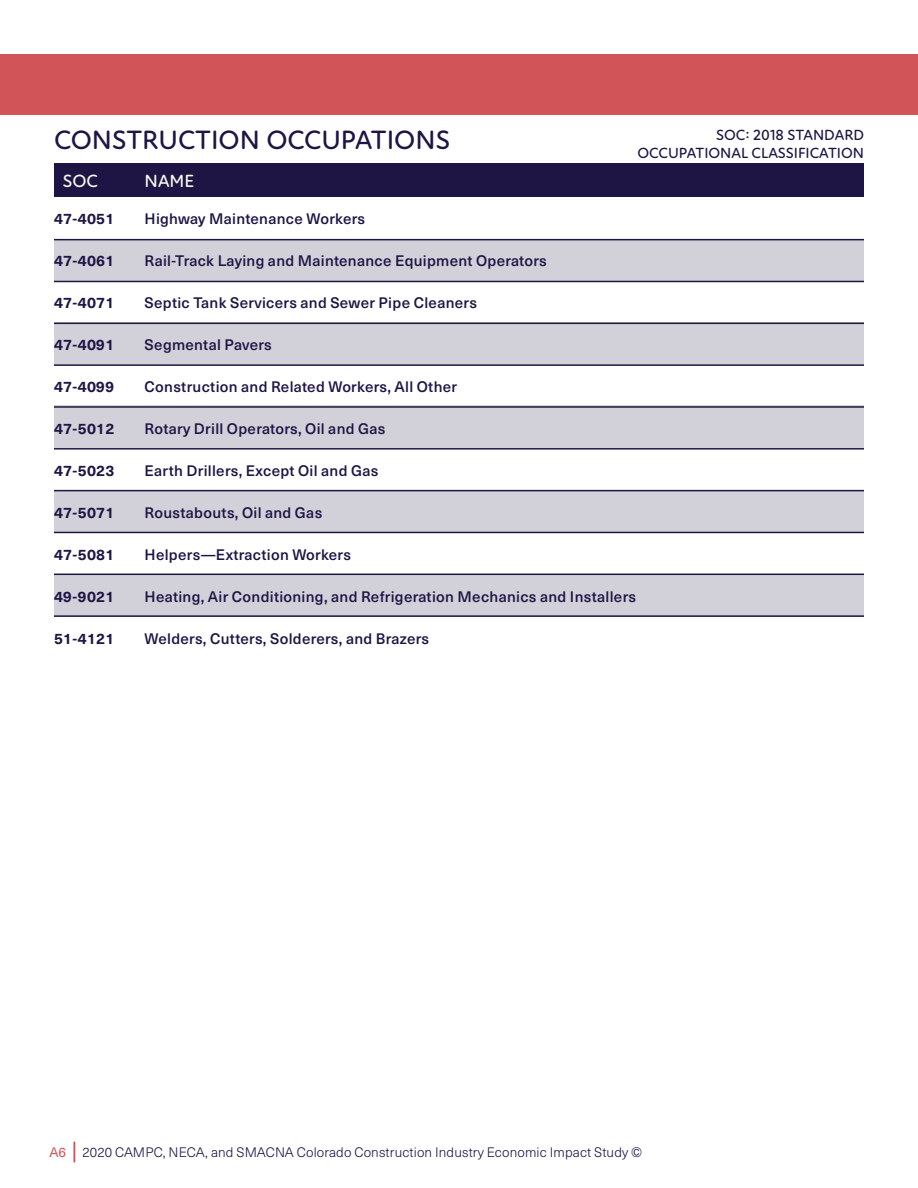
<style>
.page{position:relative;width:918px;height:1188px;background:#fff}
.page>*{position:absolute;margin:0;border:0;box-sizing:border-box;transform-origin:0 0}
.t1{font:500 27px "Atten Round New";color:#1e1545}
.t2{font:500 18px "Atten Round New";color:#fcfaf1}
.t3{font:500 15px "Neue Haas Unica W1 G";letter-spacing:.02em;color:#1e1545}
.t4{font:700 15px "Neue Haas Unica W1 G";letter-spacing:.02em;color:#1e1545}
.t5{font:500 15px/18px "Atten Round New";color:#1e1545;text-align:right}
.t6{font:300 13.5px "Neue Haas Unica W1 G";letter-spacing:.01em;color:#1e1545}
.s1{font-weight:400;color:#d15459}
</style>
<div class="page">
<hr style="left:73px;top:1142px;width:2px;height:21px;background:#d15459">
<div style="left:54px;top:405px;width:810px;height:43px;background:#d2d0d9"></div>
<div style="left:54px;top:240px;width:810px;height:42px;background:#d2d0d9"></div>
<div style="left:54px;top:322px;width:810px;height:42px;background:#d2d0d9"></div>
<div style="left:54px;top:490px;width:810px;height:42px;background:#d2d0d9"></div>
<div style="left:54px;top:574px;width:810px;height:43px;background:#d2d0d9"></div>
<div style="left:54px;top:164px;width:810px;height:33px;background:#1e1545"></div>
<hr style="left:54px;top:239px;width:810px;height:1px;background:#1e1545">
<hr style="left:54px;top:281px;width:810px;height:1px;background:#1e1545">
<hr style="left:54px;top:323px;width:810px;height:1px;background:#1e1545">
<hr style="left:54px;top:364px;width:810px;height:2px;background:#1e1545">
<hr style="left:54px;top:406px;width:810px;height:2px;background:#1e1545">
<hr style="left:54px;top:448px;width:810px;height:2px;background:#1e1545">
<hr style="left:54px;top:490px;width:810px;height:1px;background:#1e1545">
<hr style="left:54px;top:532px;width:810px;height:1px;background:#1e1545">
<hr style="left:54px;top:574px;width:810px;height:1px;background:#1e1545">
<hr style="left:54px;top:615px;width:810px;height:2px;background:#1e1545">
<div style="left:0;top:54px;width:918px;height:61px;background:#d15459"></div>
<h1 class="t1" style="left:54px;top:124px;width:398px">CONSTRUCTION OCCUPATIONS</h1>
<p class="t5" style="left:637px;top:126px;width:228px">SOC: 2018 STANDARD<br>OCCUPATIONAL CLASSIFICATION</p>
<p class="t2" style="left:63px;top:170px;width:37px">SOC</p>
<p class="t4" style="left:54px;top:208px;width:62px">47-4051</p>
<p class="t4" style="left:54px;top:250px;width:62px">47-4061</p>
<p class="t4" style="left:54px;top:292px;width:62px">47-4071</p>
<p class="t4" style="left:54px;top:334px;width:62px">47-4091</p>
<p class="t4" style="left:54px;top:376px;width:62px">47-4099</p>
<p class="t4" style="left:54px;top:418px;width:62px">47-5012</p>
<p class="t4" style="left:54px;top:460px;width:62px">47-5023</p>
<p class="t4" style="left:54px;top:502px;width:62px">47-5071</p>
<p class="t4" style="left:54px;top:544px;width:62px">47-5081</p>
<p class="t4" style="left:54px;top:586px;width:62px">49-9021</p>
<p class="t4" style="left:54px;top:628px;width:62px">51-4121</p>
<p class="t2" style="left:145px;top:170px;width:51px">NAME</p>
<p class="t3" style="left:145px;top:208px;width:222px">Highway Maintenance Workers</p>
<p class="t3" style="left:145px;top:250px;width:404px">Rail-Track Laying and Maintenance Equipment Operators</p>
<p class="t3" style="left:145px;top:292px;width:334px">Septic Tank Servicers and Sewer Pipe Cleaners</p>
<p class="t3" style="left:145px;top:334px;width:129px">Segmental Pavers</p>
<p class="t3" style="left:145px;top:376px;width:314px">Construction and Related Workers, All Other</p>
<p class="t3" style="left:145px;top:418px;width:242px">Rotary Drill Operators, Oil and Gas</p>
<p class="t3" style="left:145px;top:460px;width:235px">Earth Drillers, Except Oil and Gas</p>
<p class="t3" style="left:145px;top:502px;width:179px">Roustabouts, Oil and Gas</p>
<p class="t3" style="left:145px;top:544px;width:208px">Helpers—Extraction Workers</p>
<p class="t3" style="left:145px;top:586px;width:493px">Heating, Air Conditioning, and Refrigeration Mechanics and Installers</p>
<p class="t3" style="left:145px;top:628px;width:286px">Welders, Cutters, Solderers, and Brazers</p>
<p class="t6" style="left:49px;top:1142px;width:594px"><span class="s1">A6</span> 2020 CAMPC, NECA, and SMACNA Colorado Construction Industry Economic Impact Study ©</p>
</div>
